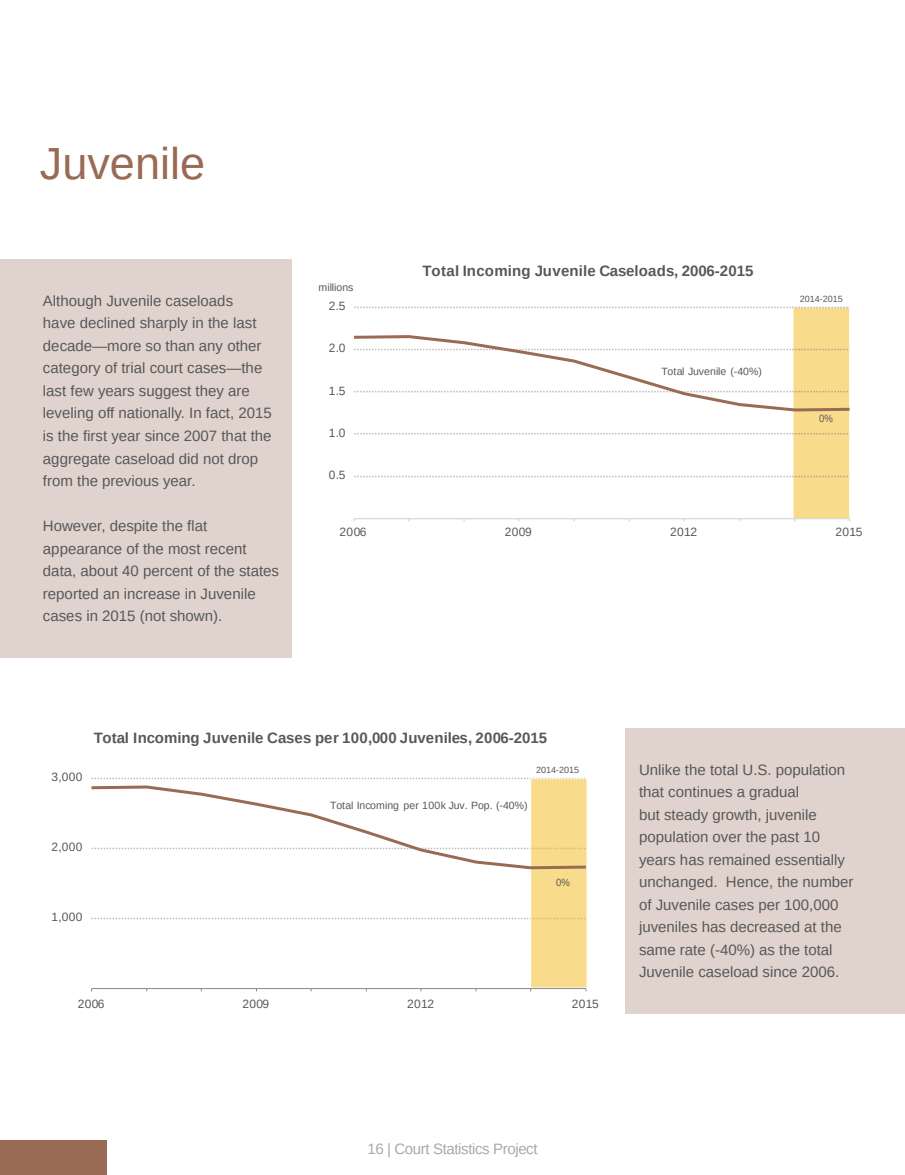
<style>
.page{position:relative;width:905px;height:1175px;background:#fff}
.page>*{position:absolute;margin:0;border:0;box-sizing:border-box;transform-origin:0 0}
.t1{font:45px "Arimo";color:#996b54}
.bodycopy{font:15px/22.5px "Arimo";color:#57585a}
.t2{font:700 15px "Arimo";color:#58585b}
.Header_Master_page{font:15px "Arimo";letter-spacing:-.025em;color:#a8a9ad}
.t3{font:12px "Arimo";letter-spacing:.03em;color:#58585b}
.t4{font:10.5px "Arimo";color:#58585b}
.t5{font:10.35px "Arimo";color:#58585b;scale:.91 1}
.t6{font:9px "Arimo";color:#58585b}
</style>
<div class="page">
<div style="left:0;top:260px;width:292px;height:398px;background:#e0d2cc"></div>
<div style="left:625px;top:728px;width:279px;height:285px;background:#e0d2cc"></div>
<div style="left:0;top:1140px;width:106px;height:34px;background:#996b54"></div>
<div style="left:792px;top:307px;width:57px;height:212px;background:#f8dc8c"></div>
<div style="left:792px;top:306px;width:58px;height:214px;border:2px solid #fff"></div>
<svg style="left:354px;top:307px;width:495px;height:1px"></svg>
<svg style="left:354px;top:433px;width:495px;height:1px"></svg>
<svg style="left:354px;top:476px;width:495px;height:1px"></svg>
<hr style="left:354px;top:518px;width:495px;height:1px;background:#d9d9d8">
<svg style="left:354px;top:333px;width:496px;height:80px"></svg>
<svg style="left:91px;top:777px;width:438px;height:2px"></svg>
<svg style="left:91px;top:917px;width:438px;height:2px"></svg>
<div style="left:530px;top:778px;width:57px;height:210px;background:#f8dc8c"></div>
<div style="left:529px;top:777px;width:59px;height:212px;border:2px solid #fff"></div>
<hr style="left:91px;top:988px;width:495px;height:1px;background:#8b8a8a">
<svg style="left:91px;top:784px;width:497px;height:86px"></svg>
<p class="t1" style="left:40px;top:135px;width:167px">Juvenile</p>
<p class="t4" style="left:318px;top:280px;width:36px">millions</p>
<p class="t2" style="left:422px;top:261px;width:332px">Total Incoming Juvenile Caseloads, 2006-2015</p>
<p class="bodycopy" style="left:43px;top:289px;width:192px">Although Juvenile caseloads</p>
<p class="t6" style="left:799px;top:293px;width:44px">2014-2015</p>
<p class="bodycopy" style="left:43px;top:312px;width:230px">have declined sharply in the last decade—more so than any other category of trial court cases—the last few years suggest they are leveling off nationally. In fact, 2015 is the first year since 2007 that the aggregate caseload did not drop from the previous year.</p>
<p class="bodycopy" style="left:43px;top:514px;width:237px">However, despite the flat appearance of the most recent data, about 40 percent of the states reported an increase in Juvenile cases in 2015 (not shown).</p>
<p class="t3" style="left:329px;top:298px;width:18px">2.5</p>
<p class="t3" style="left:329px;top:341px;width:18px">2.0</p>
<p class="t4" style="left:661px;top:365px;width:102px">Total Juvenile (-40%)</p>
<p class="t3" style="left:329px;top:383px;width:18px">1.5</p>
<p class="t5" style="left:819px;top:412px;width:17px">0%</p>
<p class="t3" style="left:329px;top:425px;width:18px">1.0</p>
<p class="t3" style="left:329px;top:467px;width:18px">0.5</p>
<p class="t3" style="left:339px;top:524px;width:28px">2006</p>
<p class="t3" style="left:505px;top:524px;width:28px">2009</p>
<p class="t3" style="left:670px;top:524px;width:28px">2012</p>
<p class="t3" style="left:835px;top:524px;width:28px">2015</p>
<p class="t3" style="left:52px;top:769px;width:32px">3,000</p>
<p class="t2" style="left:94px;top:728px;width:455px">Total Incoming Juvenile Cases per 100,000 Juveniles, 2006-2015</p>
<p class="t6" style="left:536px;top:764px;width:44px">2014-2015</p>
<p class="t4" style="left:330px;top:799px;width:199px">Total Incoming per 100k Juv. Pop. (-40%)</p>
<p class="t3" style="left:52px;top:839px;width:32px">2,000</p>
<p class="t3" style="left:52px;top:909px;width:32px">1,000</p>
<p class="t5" style="left:556px;top:876px;width:17px">0%</p>
<p class="t3" style="left:78px;top:996px;width:28px">2006</p>
<p class="t3" style="left:242px;top:996px;width:28px">2009</p>
<p class="t3" style="left:407px;top:996px;width:28px">2012</p>
<p class="t3" style="left:572px;top:996px;width:28px">2015</p>
<p class="bodycopy" style="left:639px;top:758px;width:216px">Unlike the total U.S. population that continues a gradual<br>but steady growth, juvenile population over the past 10 years has remained essentially unchanged. Hence, the number of Juvenile cases per 100,000 juveniles has decreased at the same rate (-40%) as the total<br>Juvenile caseload since 2006.</p>
<p class="Header_Master_page" style="left:367px;top:1138px;width:172px">16 | Court Statistics Project</p>
</div>
